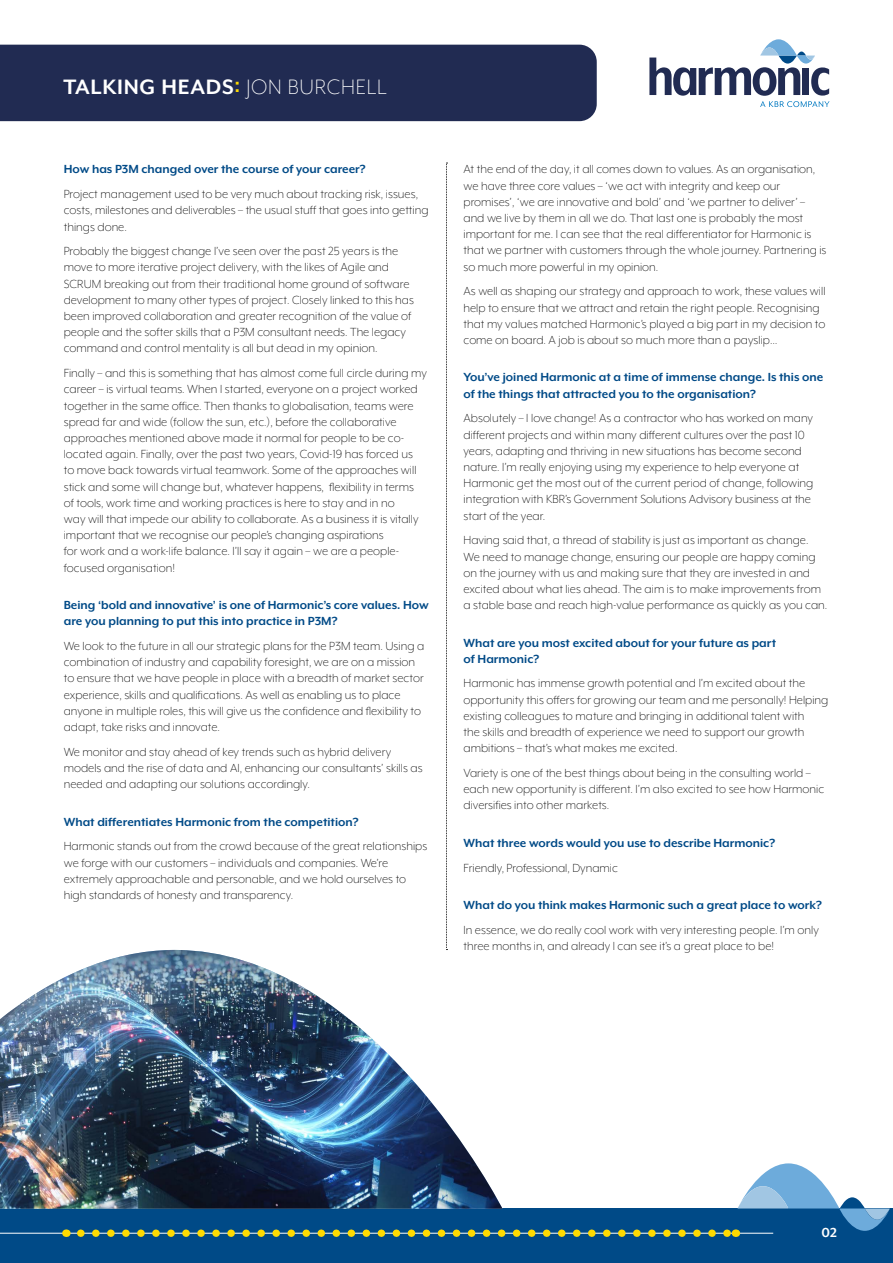
<style>
.page{position:relative;width:893px;height:1263px;background:#fff}
.page>*{position:absolute;margin:0;border:0;box-sizing:border-box;transform-origin:0 0}
.t1{font:700 24px "Mr Eaves XL Mod OT";letter-spacing:.03em;color:#fff}
.t2{font:700 15px "Mr Eaves XL Mod OT";color:#fff}
.t3{font:300 13.5px/16.2px "Mr Eaves XL Mod OT";color:#000}
.t4{font:700 13.5px/16.2px "Mr Eaves XL Mod OT";color:#004a87}
.s1{color:#ffda00}
.s2{font-weight:300}
</style>
<div class="page">
<svg style="left:649px;top:39px;width:180px;height:68px"></svg>
<div style="left:0;top:1209px;width:893px;height:54px;background:#004a87"></div>
<hr style="left:0;top:1233px;width:773px;height:1px;background:#fff">
<svg style="left:81px;top:1229px;width:647px;height:8px"></svg>
<svg style="left:735px;top:1163px;width:155px;height:74px"></svg>
<svg style="left:446px;top:163px;width:1px;height:787px"></svg>
<div style="left:0;top:45px;width:597px;height:76px;background:#212b52"></div>
<img style="left:0;top:950px;width:502px;height:259px">
<h1 class="t1" style="left:63px;top:73px;width:325px">TALKING HEADS<span class="s1">:</span> <span class="s2">JON BURCHELL</span></h1>
<p class="t4" style="left:64px;top:161px;width:303px">How has P3M changed over the course of your career?</p>
<p class="t3" style="left:64px;top:186px;width:366px">Project management used to be very much about tracking risk, issues, costs, milestones and deliverables – the usual stuff that goes into getting things done.</p>
<p class="t3" style="left:64px;top:243px;width:352px">Probably the biggest change I’ve seen over the past 25 years is the move to more iterative project delivery, with the likes of Agile and SCRUM breaking out from their traditional home ground of software development to many other types of project. Closely linked to this has been improved collaboration and greater recognition of the value of people and the softer skills that a P3M consultant needs. The legacy command and control mentality is all but dead in my opinion.</p>
<p class="t3" style="left:64px;top:365px;width:365px">Finally – and this is something that has almost come full circle during my career – is virtual teams. When I started, everyone on a project worked together in the same office. Then thanks to globalisation, teams were spread far and wide (follow the sun, etc.), before the collaborative approaches mentioned above made it normal for people to be co&shy;located again. Finally, over the past two years, Covid-19 has forced us to move back towards virtual teamwork. Some of the approaches will stick and some will change but, whatever happens, flexibility in terms of tools, work time and working practices is here to stay and in no<br>way will that impede our ability to collaborate. As a business it is vitally important that we recognise our people’s changing aspirations<br>for work and a work-life balance. I’ll say it again – we are a people&shy;focused organisation!</p>
<p class="t4" style="left:64px;top:597px;width:366px">Being ‘bold and innovative’ is one of Harmonic’s core values. How are you planning to put this into practice in P3M?</p>
<p class="t3" style="left:64px;top:638px;width:362px">We look to the future in all our strategic plans for the P3M team. Using a combination of industry and capability foresight, we are on a mission to ensure that we have people in place with a breadth of market sector experience, skills and qualifications. As well as enabling us to place anyone in multiple roles, this will give us the confidence and flexibility to adapt, take risks and innovate.</p>
<p class="t3" style="left:64px;top:743px;width:360px">We monitor and stay ahead of key trends such as hybrid delivery models and the rise of data and AI, enhancing our consultants’ skills as needed and adapting our solutions accordingly.</p>
<p class="t4" style="left:64px;top:813px;width:296px">What differentiates Harmonic from the competition?</p>
<p class="t3" style="left:64px;top:838px;width:365px">Harmonic stands out from the crowd because of the great relationships we forge with our customers – individuals and companies. We’re extremely approachable and personable, and we hold ourselves to high standards of honesty and transparency.</p>
<p class="t3" style="left:463px;top:161px;width:364px">At the end of the day, it all comes down to values. As an organisation, we have three core values – ‘we act with integrity and keep our promises’, ‘we are innovative and bold’ and ‘we partner to deliver’ – and we live by them in all we do. That last one is probably the most important for me. I can see that the real differentiator for Harmonic is that we partner with customers through the whole journey. Partnering is so much more powerful in my opinion.</p>
<p class="t3" style="left:463px;top:283px;width:363px">As well as shaping our strategy and approach to work, these values will help to ensure that we attract and retain the right people. Recognising that my values matched Harmonic’s played a big part in my decision to come on board. A job is about so much more than a payslip…</p>
<p class="t4" style="left:463px;top:369px;width:361px">You’ve joined Harmonic at a time of immense change. Is this one of the things that attracted you to the organisation?</p>
<p class="t3" style="left:463px;top:410px;width:351px">Absolutely – I love change! As a contractor who has worked on many different projects and within many different cultures over the past 10 years, adapting and thriving in new situations has become second nature. I’m really enjoying using my experience to help everyone at Harmonic get the most out of the current period of change, following integration with KBR’s Government Solutions Advisory business at the start of the year.</p>
<p class="t3" style="left:463px;top:532px;width:365px">Having said that, a thread of stability is just as important as change.<br>We need to manage change, ensuring our people are happy coming on the journey with us and making sure that they are invested in and excited about what lies ahead. The aim is to make improvements from a stable base and reach high-value performance as quickly as you can.</p>
<p class="t4" style="left:463px;top:634px;width:314px">What are you most excited about for your future as part of Harmonic?</p>
<p class="t3" style="left:463px;top:675px;width:366px">Harmonic has immense growth potential and I’m excited about the opportunity this offers for growing our team and me personally! Helping existing colleagues to mature and bringing in additional talent with<br>the skills and breadth of experience we need to support our growth ambitions – that’s what makes me excited.</p>
<p class="t3" style="left:463px;top:765px;width:362px">Variety is one of the best things about being in the consulting world – each new opportunity is different. I’m also excited to see how Harmonic diversifies into other markets.</p>
<p class="t4" style="left:463px;top:834px;width:313px">What three words would you use to describe Harmonic?</p>
<p class="t3" style="left:463px;top:859px;width:156px">Friendly, Professional, Dynamic</p>
<p class="t4" style="left:463px;top:897px;width:360px">What do you think makes Harmonic such a great place to work?</p>
<p class="t3" style="left:463px;top:921px;width:357px">In essence, we do really cool work with very interesting people. I’m only three months in, and already I can see it’s a great place to be!</p>
<p class="t2" style="left:821px;top:1224px;width:17px">02</p>
</div>
